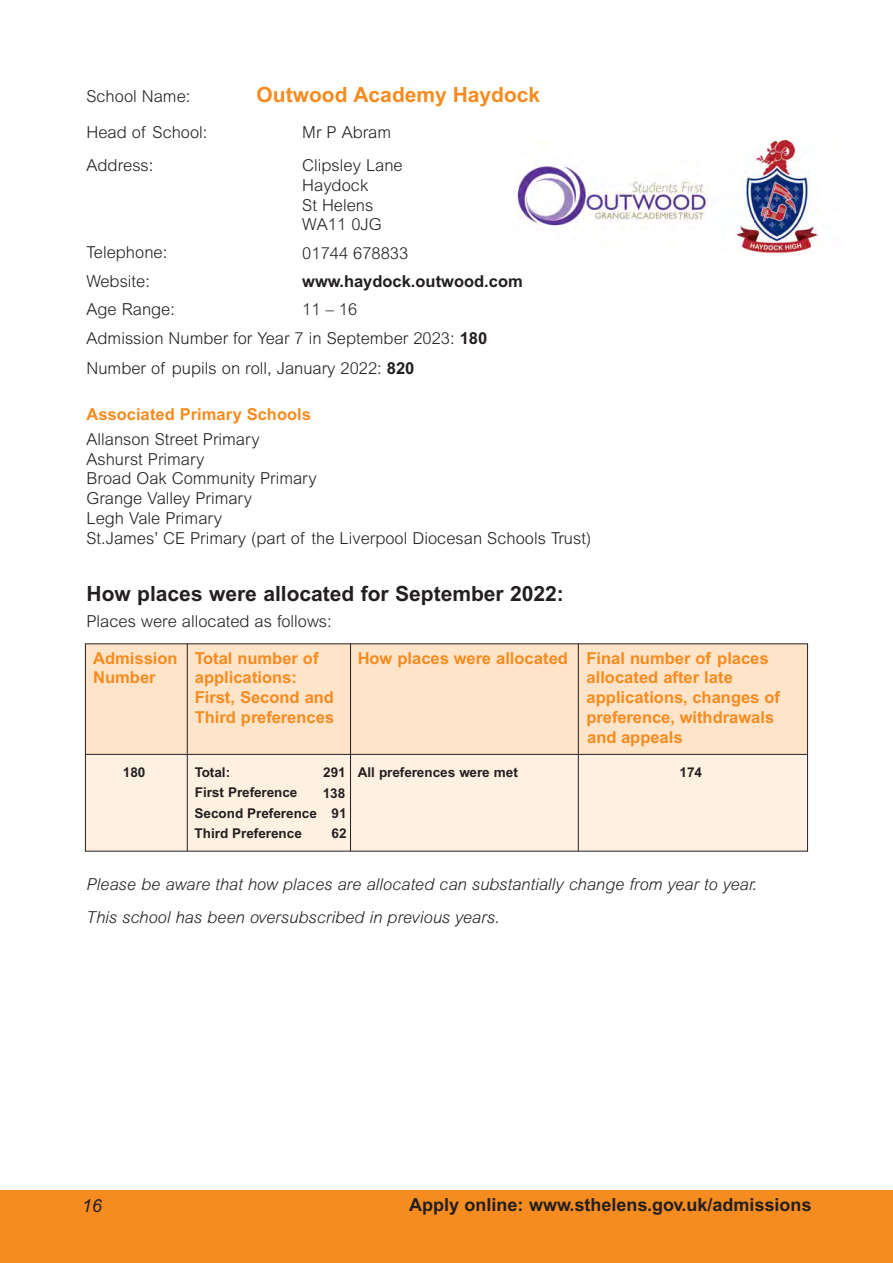
<style>
.page{position:relative;width:893px;height:1263px;background:#fff}
.page>*{position:absolute;margin:0;border:0;box-sizing:border-box;transform-origin:0 0}
.t1{font:700 21px "Arial";color:#231f20}
.t2{font:700 21px "Arial";color:#f68b1f}
.t3{font:700 18px "Arial";color:#231f20}
.t4{font:italic 18px "Arial";color:#231f20}
.t5{font:300 16.5px/19.8px "Arial";color:#231f20}
.t6{font:700 16.5px "Arial";color:#f68b1f}
.t7{font:italic 300 16.5px/32.5px "Arial";color:#231f20}
.t8{font:700 16.5px "Arial";color:#231f20}
.t9{font:700 13.5px/20.4px "Arial";color:#231f20;text-align:justify}
.s1{font-weight:700}
</style>
<div class="page">
<div style="left:85px;top:644px;width:723px;height:110px;background:#fee4c9"></div>
<div style="left:85px;top:754px;width:723px;height:97px;background:#fef1e2"></div>
<hr style="left:85px;top:754px;width:723px;height:1px;background:#231f20">
<hr style="left:187px;top:644px;width:1px;height:207px;background:#231f20">
<hr style="left:350px;top:644px;width:1px;height:207px;background:#231f20">
<hr style="left:578px;top:644px;width:1px;height:207px;background:#231f20">
<div style="left:0;top:1191px;width:893px;height:72px;background:#f68b1f"></div>
<img style="left:515px;top:140px;width:304px;height:116px">
<p class="t5" style="left:87px;top:86px;width:105px">School Name:</p>
<p class="t2" style="left:257px;top:82px;width:285px">Outwood Academy Haydock</p>
<p class="t5" style="left:87px;top:116px;width:122px;line-height:32.5px">Head of School:<br>Address:</p>
<p class="t5" style="left:302px;top:116px;width:102px;line-height:32.5px">Mr P Abram<br>Clipsley Lane</p>
<p class="t5" style="left:302px;top:175px;width:81px">Haydock<br>St Helens<br>WA11 0JG</p>
<p class="t5" style="left:302px;top:243px;width:107px">01744 678833</p>
<p class="t8" style="left:302px;top:271px;width:222px">www.haydock.outwood.com</p>
<p class="t5" style="left:87px;top:295px;width:402px;line-height:29.5px;text-indent:216px">11 – 16<br>Admission Number for Year 7 in September 2023: <span class="s1">180<br></span>Number of pupils on roll, January 2022: <span class="s1">820</span></p>
<p class="t6" style="left:87px;top:404px;width:226px">Associated Primary Schools</p>
<p class="t5" style="left:87px;top:429px;width:506px">Allanson Street Primary<br>Ashurst Primary<br>Broad Oak Community Primary<br>Grange Valley Primary<br>Legh Vale Primary<br>St.James’ CE Primary (part of the Liverpool Diocesan Schools Trust)</p>
<p class="t1" style="left:87px;top:581px;width:479px">How places were allocated for September 2022:</p>
<p class="t5" style="left:87px;top:612px;width:247px">Places were allocated as follows:</p>
<p class="t5" style="left:87px;top:238px;width:90px;line-height:28.3px">Telephone:<br>Website:<br>Age Range:</p>
<p class="t6" style="left:93px;top:648px;width:227px">Admission Total number of</p>
<p class="t6" style="left:358px;top:648px;width:412px">How places were allocated Final number of places</p>
<p class="t6" style="left:93px;top:668px;width:64px">Number</p>
<p class="t6" style="left:195px;top:668px;width:104px">applications:</p>
<p class="t6" style="left:587px;top:668px;width:148px">allocated after late</p>
<p class="t6" style="left:195px;top:688px;width:141px">First, Second and</p>
<p class="t6" style="left:587px;top:688px;width:195px">applications, changes of</p>
<p class="t6" style="left:195px;top:707px;width:141px">Third preferences</p>
<p class="t6" style="left:587px;top:707px;width:189px">preference, withdrawals</p>
<p class="t6" style="left:587px;top:728px;width:97px">and appeals</p>
<p class="t9" style="left:123px;top:762px;width:24px">180</p>
<p class="t9" style="left:195px;top:762px;width:37px">Total:</p>
<p class="t9" style="left:323px;top:762px;width:196px">291 All preferences were met</p>
<p class="t9" style="left:680px;top:762px;width:24px">174</p>
<p class="t9" style="left:195px;top:782px;width:104px">First Preference</p>
<p class="t9" style="left:195px;top:782px;width:154px;text-indent:128px">138<br>Second Preference 91<br>Third Preference</p>
<p class="t9" style="left:332px;top:823px;width:17px">62</p>
<p class="t7" style="left:87px;top:868px;width:671px">Please be aware that how places are allocated can substantially change from year to year.<br>This school has been oversubscribed in previous years.</p>
<p class="t4" style="left:82px;top:1195px;width:22px">16</p>
<p class="t3" style="left:409px;top:1194px;width:404px">Apply online: www.sthelens.gov.uk/admissions</p>
</div>
